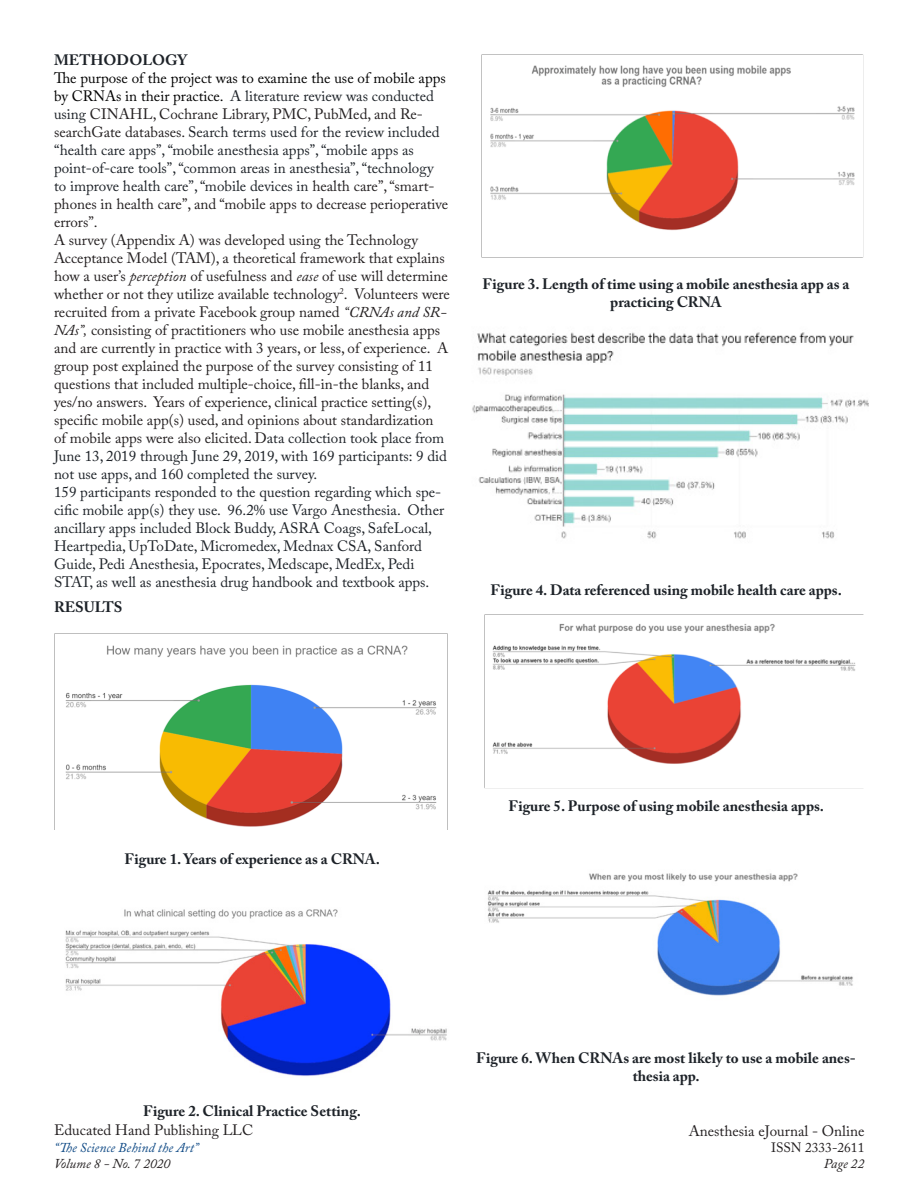
<style>
.page{position:relative;width:918px;height:1188px;background:#fff}
.page>*{position:absolute;margin:0;border:0;box-sizing:border-box;transform-origin:0 0}
.t1{font:15px/18px "Adobe Caslon Pro";color:#231f20}
.t2{font:15px/18px "Adobe Caslon Pro";color:#1d2228}
.t3{font:700 15px/18px "Adobe Caslon Pro";color:#1d2228;text-align:center}
.t4{font:italic 13.5px "Adobe Caslon Pro";color:#0e4985}
.t5{font:italic 13.5px "Adobe Caslon Pro";color:#231f20}
.t6{font:13.5px "Adobe Caslon Pro";color:#231f20}
.s1{color:#000}
.s2{color:#231f20}
.s3{font-style:italic}
.s4{color:#1d2228}
</style>
<div class="page">
<img style="left:65px;top:645px;width:372px;height:182px">
<img style="left:65px;top:909px;width:382px;height:167px">
<img style="left:481px;top:55px;width:382px;height:203px">
<img style="left:487px;top:873px;width:366px;height:123px">
<img style="left:472px;top:332px;width:397px;height:207px">
<img style="left:485px;top:614px;width:378px;height:175px">
<p class="t3" style="left:54px;top:51px;width:135px">METHODOLOGY</p>
<p class="t2" style="left:54px;top:69px;width:396px"><span class="s1">The purpose of the project was to examine the use of mobile apps by CRNAs in their practice.</span> A literature review was conducted using <span class="s2">CINAHL, Cochrane Library, PMC, PubMed, and Re&shy;searchGate databases.</span> Search terms used for the review included “health care apps”, “mobile anesthesia apps”, “mobile apps as point-of-care tools”, “common areas in anesthesia”, “technology to improve health care”, “mobile devices in <span class="s2">health care”, “smart&shy;phones in health care”, and “mobile apps to decrease perioperative errors”.</span></p>
<p class="t1" style="left:54px;top:231px;width:397px">A survey (Appendix A) was developed using the Technology Acceptance Model (TAM), a theoretical framework that explains how a user’s <span class="s3">perception</span> of usefulness and <span class="s3">ease</span> of use will determine whether or not they utilize available technology<sup>2</sup>. Volunteers were recruited from a private Facebook group named <span class="s3">“CRNAs and SR-NAs”,</span> consisting of practitioners who use mobile anesthesia apps and are currently in practice with 3 years, or less, of experience. A group post explained the purpose of the survey consisting of 11 questions that included multiple-choice, fill-in-the blanks, and yes/no answers. Years of experience, clinical practice setting(s), specific mobile app(s) used, and opinions about standardization<br>of mobile apps were also elicited. D<span class="s4">ata collection took place from June 13, 2019 through June 29, 2019, with 169 participants: 9 did not use apps, and 160 completed the survey.</span></p>
<p class="t2" style="left:54px;top:483px;width:392px">159 participants responded to the question regarding which spe&shy;cific mobile app(s) they use. 96.2% use Vargo Anesthesia. Other ancillary apps included Block Buddy, ASRA Coags, SafeLocal, Heartpedia, UpToDate, Micromedex, Mednax CSA, Sanford Guide, Pedi Anesthesia, Epocrates, Medscape, MedEx, Pedi STAT, as well as anesthesia drug handbook and textbook apps.</p>
<p class="t3" style="left:54px;top:598px;width:70px">RESULTS</p>
<p class="t3" style="left:483px;top:274px;width:368px">Figure 3. Length of time using a mobile anesthesia app as a practicing CRNA</p>
<p class="t3" style="left:491px;top:580px;width:353px">Figure 4. Data referenced using mobile health care apps.</p>
<p class="t3" style="left:124px;top:850px;width:257px">Figure 1. Years of experience as a CRNA.</p>
<p class="t3" style="left:143px;top:1102px;width:219px">Figure 2. Clinical Practice Setting.</p>
<p class="t1" style="left:54px;top:1121px;width:201px">Educated Hand Publishing LLC</p>
<p class="t4" style="left:54px;top:1139px;width:146px">“The Science Behind the Art”</p>
<p class="t5" style="left:54px;top:1155px;width:118px">Volume 8 - No. 7 2020</p>
<p class="t3" style="left:508px;top:796px;width:317px">Figure 5. Purpose of using mobile anesthesia apps.</p>
<p class="t3" style="left:476px;top:1048px;width:381px">Figure 6. When CRNAs are most likely to use a mobile anes&shy;thesia app.</p>
<p class="t1" style="left:689px;top:1121px;width:177px">Anesthesia eJournal - Online</p>
<p class="t6" style="left:771px;top:1139px;width:95px">ISSN 2333-2611</p>
<p class="t5" style="left:824px;top:1155px;width:42px">Page 22</p>
</div>
